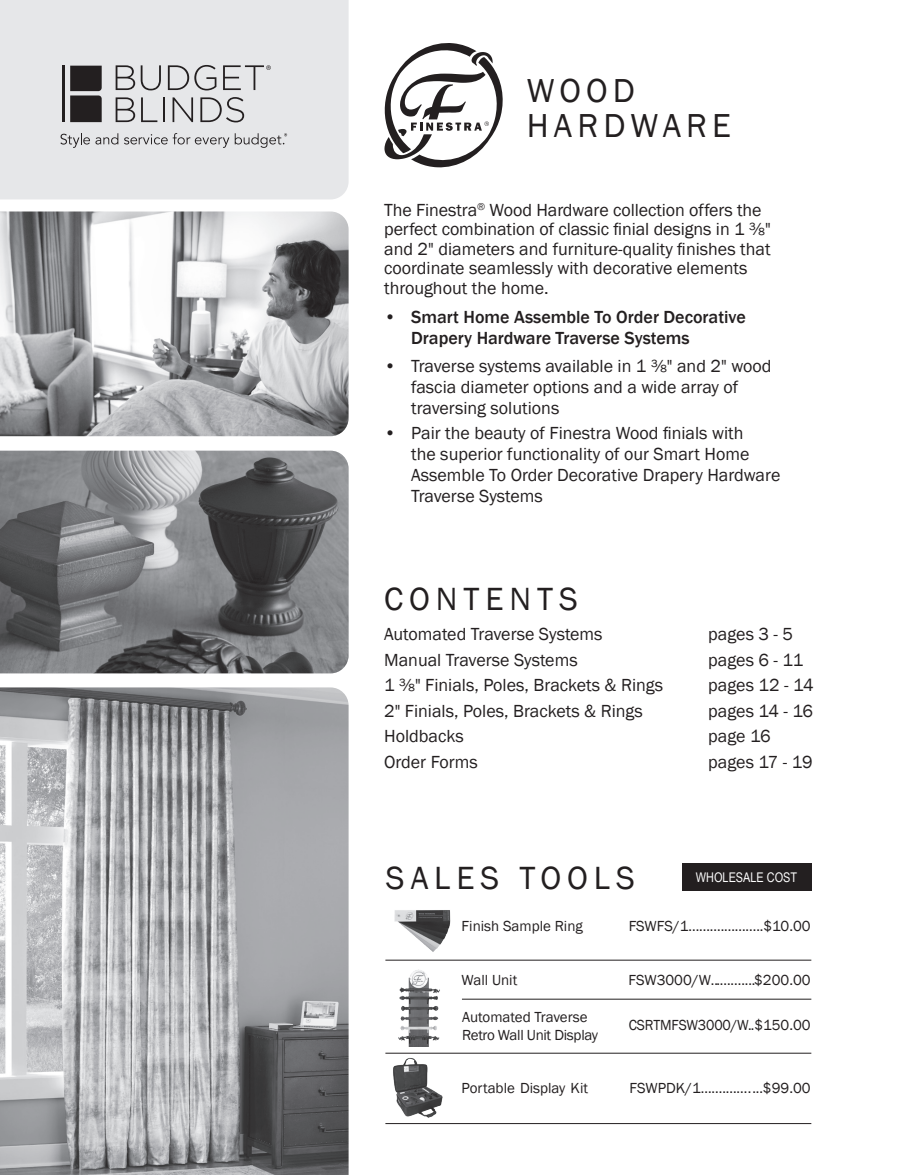
<style>
.page{position:relative;width:905px;height:1175px;background:#fff}
.page>*{position:absolute;margin:0;border:0;box-sizing:border-box;transform-origin:0 0}
.t1{font:34.2px "Franklin Gothic";letter-spacing:.15em;color:#231f20}
.t2{font:33px "Franklin Gothic";letter-spacing:.18em;color:#231f20}
.t3{font:18px/21px "Franklin Gothic";color:#231f20}
.t4{font:500 18px/21px "Franklin Gothic";color:#231f20}
.t5{font:15px "Franklin Gothic";color:#231f20}
.t6{font:15px "Franklin Gothic";color:#231f20;scale:.95 1}
.t7{font:15px "Franklin Gothic";letter-spacing:-.02em;color:#231f20}
.t8{font:13.35px "Arial Narrow";color:#fff}
</style>
<div class="page">
<svg style="left:384px;top:43px;width:118px;height:124px"></svg>
<div style="left:0;top:0;width:348px;height:199px;background:#e6e7e9"></div>
<img style="left:0;top:451px;width:348px;height:222px">
<img style="left:0;top:211px;width:348px;height:225px">
<img style="left:0;top:687px;width:348px;height:487px">
<svg style="left:116px;top:65px;width:19px;height:25px"></svg>
<svg style="left:141px;top:65px;width:20px;height:25px"></svg>
<svg style="left:168px;top:65px;width:48px;height:25px"></svg>
<svg style="left:116px;top:97px;width:19px;height:25px"></svg>
<svg style="left:141px;top:97px;width:16px;height:25px"></svg>
<hr style="left:163px;top:97px;width:2px;height:25px;background:#231f20">
<svg style="left:172px;top:97px;width:21px;height:25px"></svg>
<svg style="left:200px;top:97px;width:44px;height:25px"></svg>
<svg style="left:223px;top:65px;width:48px;height:25px"></svg>
<hr style="left:62px;top:66px;width:3px;height:56px;background:#231f20">
<svg style="left:70px;top:66px;width:32px;height:56px;background:#353133"></svg>
<svg style="left:60px;top:133px;width:58px;height:15px"></svg>
<svg style="left:124px;top:133px;width:105px;height:15px;background:#c9c9cb"></svg>
<svg style="left:235px;top:133px;width:52px;height:15px"></svg>
<img style="left:394px;top:910px;width:57px;height:42px">
<img style="left:393px;top:1058px;width:50px;height:60px">
<img style="left:398px;top:969px;width:42px;height:77px">
<hr style="left:385px;top:959px;width:426px;height:1px;background:#231f20">
<hr style="left:462px;top:998px;width:349px;height:1px;background:#231f20">
<hr style="left:385px;top:1052px;width:426px;height:1px;background:#231f20">
<hr style="left:385px;top:1123px;width:426px;height:1px;background:#231f20">
<div style="left:681px;top:863px;width:130px;height:28px;background:#231f20"></div>
<p class="t1" style="left:526px;top:69px;width:110px">WOOD</p>
<p class="t1" style="left:526px;top:105px;width:206px">HARDWARE</p>
<p class="t3" style="left:384px;top:200px;width:388px;line-height:19.5px">The Finestra<sup>®</sup> Wood Hardware collection offers the perfect combination of classic finial designs in 1 ⅜" and 2" diameters and furniture-quality finishes that coordinate seamlessly with decorative elements throughout the home.</p>
<p class="t4" style="left:411px;top:307px;width:336px;text-indent:-27px">• Smart Home Assemble To Order Decorative<br>Drapery Hardware Traverse Systems</p>
<p class="t3" style="left:411px;top:356px;width:362px;text-indent:-27px">• Traverse systems available in 1 ⅜" and 2" wood fascia diameter options and a wide array of traversing solutions</p>
<p class="t3" style="left:411px;top:422px;width:371px;text-indent:-27px">• Pair the beauty of Finestra Wood finials with<br>the superior functionality of our Smart Home Assemble To Order Decorative Drapery Hardware Traverse Systems</p>
<p class="t2" style="left:384px;top:578px;width:195px">CONTENTS</p>
<p class="t3" style="left:384px;top:624px;width:220px">Automated Traverse Systems</p>
<p class="t3" style="left:708px;top:624px;width:86px">pages 3 - 5</p>
<p class="t3" style="left:384px;top:649px;width:195px">Manual Traverse Systems</p>
<p class="t3" style="left:708px;top:649px;width:97px">pages 6 - 11</p>
<p class="t3" style="left:384px;top:675px;width:280px">1 ⅜" Finials, Poles, Brackets &amp; Rings</p>
<p class="t3" style="left:708px;top:675px;width:107px">pages 12 - 14</p>
<p class="t3" style="left:384px;top:700px;width:260px">2" Finials, Poles, Brackets &amp; Rings</p>
<p class="t3" style="left:708px;top:700px;width:106px">pages 14 - 16</p>
<p class="t3" style="left:384px;top:726px;width:81px">Holdbacks</p>
<p class="t3" style="left:708px;top:726px;width:64px">page 16</p>
<p class="t3" style="left:384px;top:751px;width:95px">Order Forms</p>
<p class="t3" style="left:708px;top:751px;width:106px">pages 17 - 19</p>
<p class="t2" style="left:386px;top:857px;width:250px">SALES TOOLS</p>
<p class="t8" style="left:696px;top:867px;width:103px">WHOLESALE COST</p>
<p class="t5" style="left:461px;top:916px;width:123px">Finish Sample Ring</p>
<p class="t5" style="left:628px;top:916px;width:183px">FSWFS/1.....................$10.00</p>
<p class="t5" style="left:461px;top:970px;width:57px">Wall Unit</p>
<p class="t5" style="left:628px;top:970px;width:184px">FSW3000/W.............$200.00</p>
<p class="t5" style="left:462px;top:1007px;width:127px">Automated Traverse</p>
<p class="t7" style="left:462px;top:1025px;width:137px">Retro Wall Unit Display</p>
<p class="t6" style="left:629px;top:1015px;width:193px">CSRTMFSW3000/W..$150.00</p>
<p class="t5" style="left:461px;top:1078px;width:128px">Portable Display Kit</p>
<p class="t5" style="left:629px;top:1078px;width:182px">FSWPDK/1.................$99.00</p>
</div>
